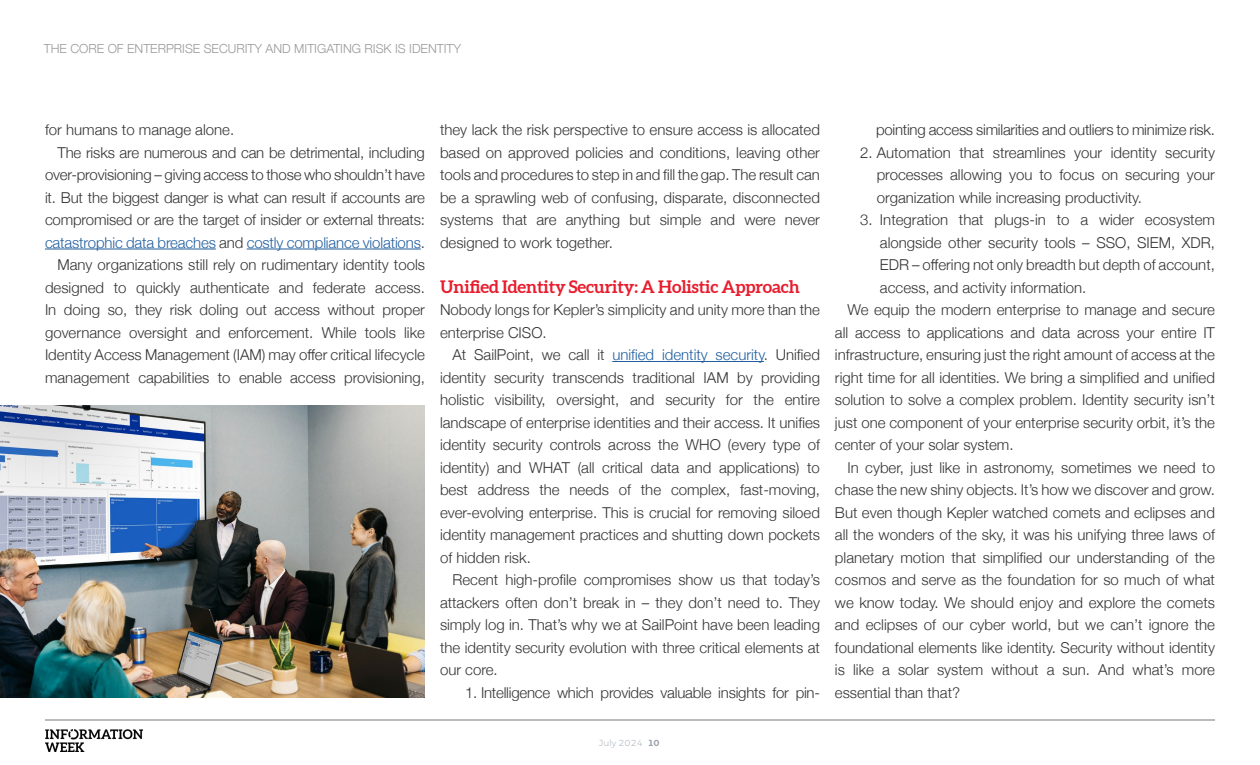
<style>
.page{position:relative;width:1260px;height:765px;background:#fff}
.page>*{position:absolute;margin:0;border:0;box-sizing:border-box;transform-origin:0 0}
.t1{font:700 17.5px "Aleo";letter-spacing:-.01em;color:#e81d2d}
.t2{font:300 15px/22.5px "Helvetica Neue";color:#333;text-align:justify}
.t3{font:300 15px "Helvetica Neue";letter-spacing:-.01em;color:#215e9e}
.t4{font:300 12.5px "Helvetica Neue";color:#999}
.t5{font:300 8.75px "Montserrat";color:#9ea5af}
.s1{color:#333}
.s2{color:#215e9e}
.s3{font-weight:700}
</style>
<div class="page">
<hr style="left:45px;top:249px;width:171px;height:1px;background:#215e9e">
<hr style="left:247px;top:249px;width:174px;height:1px;background:#215e9e">
<hr style="left:612px;top:361px;width:152px;height:1px;background:#215e9e">
<img style="left:0;top:405px;width:425px;height:293px">
<hr style="left:45px;top:720px;width:1170px;height:1px;background:#77787b">
<img style="left:45px;top:729px;width:97px;height:23px">
<p class="t4" style="left:44px;top:39px;width:419px">THE CORE OF ENTERPRISE SECURITY AND MITIGATING RISK IS IDENTITY</p>
<p class="t2" style="left:45px;top:117px;width:191px">for humans to manage alone.</p>
<p class="t2" style="left:57px;top:140px;width:369px">The risks are numerous and can be detrimental, including</p>
<p class="t2" style="left:45px;top:162px;width:382px">over-provisioning – giving access to those who shouldn’t have</p>
<p class="t2" style="left:45px;top:185px;width:381px">it. But the biggest danger is what can result if accounts are</p>
<p class="t2" style="left:45px;top:207px;width:381px">compromised or are the target of insider or external threats:</p>
<p class="t3" style="left:45px;top:230px;width:381px">catastrophic data breaches <span class="s1">and</span> costly compliance violations<span class="s1">.</span></p>
<p class="t2" style="left:57px;top:252px;width:369px">Many organizations still rely on rudimentary identity tools</p>
<p class="t2" style="left:45px;top:275px;width:381px">designed to quickly authenticate and federate access.</p>
<p class="t2" style="left:45px;top:297px;width:382px">In doing so, they risk doling out access without proper</p>
<p class="t2" style="left:45px;top:320px;width:381px">governance oversight and enforcement. While tools like</p>
<p class="t2" style="left:45px;top:342px;width:382px">Identity Access Management (IAM) may offer critical lifecycle</p>
<p class="t2" style="left:45px;top:365px;width:381px">management capabilities to enable access provisioning,</p>
<p class="t2" style="left:440px;top:117px;width:382px">they lack the risk perspective to ensure access is allocated based on approved policies and conditions, leaving other tools and procedures to step in and fill the gap. The result can be a sprawling web of confusing, disparate, disconnected systems that are anything but simple and were never designed to work together.</p>
<p class="t1" style="left:440px;top:275px;width:361px">Unified Identity Security: A Holistic Approach</p>
<p class="t2" style="left:440px;top:297px;width:381px">Nobody longs for Kepler’s simplicity and unity more than the enterprise CISO.</p>
<p class="t2" style="left:440px;top:342px;width:382px;text-indent:12px">At SailPoint, we call it <span class="s2">unified identity security</span>. Unified identity security transcends traditional IAM by providing holistic visibility, oversight, and security for the entire landscape of enterprise identities and their access. It unifies identity security controls across the WHO (every type of identity) and WHAT (all critical data and applications) to best address the needs of the complex, fast-moving, ever-evolving enterprise. This is crucial for removing siloed identity management practices and shutting down pockets of hidden risk.</p>
<p class="t2" style="left:440px;top:567px;width:382px;text-indent:12px">Recent high-profile compromises show us that today’s attackers often don’t break in – they don’t need to. They simply log in. That’s why we at SailPoint have been leading the identity security evolution with three critical elements at our core.</p>
<p class="t2" style="left:465px;top:680px;width:356px">1. Intelligence which provides valuable insights for pin-</p>
<p class="t2" style="left:876px;top:117px;width:341px">pointing access similarities and outliers to minimize risk.</p>
<p class="t2" style="left:877px;top:140px;width:340px;text-indent:-17px">2. Automation that streamlines your identity security processes allowing you to focus on securing your organization while increasing productivity.</p>
<p class="t2" style="left:860px;top:207px;width:356px">3. Integration that plugs-in to a wider ecosystem</p>
<p class="t2" style="left:880px;top:230px;width:336px">alongside other security tools – SSO, SIEM, XDR,</p>
<p class="t2" style="left:880px;top:252px;width:337px">EDR – offering not only breadth but depth of account,</p>
<p class="t2" style="left:880px;top:275px;width:208px">access, and activity information.</p>
<p class="t2" style="left:847px;top:297px;width:369px">We equip the modern enterprise to manage and secure</p>
<p class="t2" style="left:835px;top:320px;width:382px">all access to applications and data across your entire IT</p>
<p class="t2" style="left:835px;top:342px;width:381px">infrastructure, ensuring just the right amount of access at the</p>
<p class="t2" style="left:835px;top:365px;width:382px">right time for all identities. We bring a simplified and unified</p>
<p class="t2" style="left:835px;top:387px;width:381px">solution to solve a complex problem. Identity security isn’t</p>
<p class="t2" style="left:835px;top:410px;width:381px">just one component of your enterprise security orbit, it’s the</p>
<p class="t2" style="left:835px;top:432px;width:180px">center of your solar system.</p>
<p class="t2" style="left:847px;top:455px;width:369px">In cyber, just like in astronomy, sometimes we need to</p>
<p class="t2" style="left:835px;top:477px;width:381px">chase the new shiny objects. It’s how we discover and grow.</p>
<p class="t2" style="left:835px;top:500px;width:381px">But even though Kepler watched comets and eclipses and</p>
<p class="t2" style="left:835px;top:522px;width:382px">all the wonders of the sky, it was his unifying three laws of</p>
<p class="t2" style="left:835px;top:545px;width:382px">planetary motion that simplified our understanding of the</p>
<p class="t2" style="left:835px;top:567px;width:381px">cosmos and serve as the foundation for so much of what</p>
<p class="t2" style="left:835px;top:590px;width:382px">we know today. We should enjoy and explore the comets</p>
<p class="t2" style="left:835px;top:612px;width:382px">and eclipses of our cyber world, but we can’t ignore the</p>
<p class="t2" style="left:835px;top:635px;width:382px">foundational elements like identity. Security without identity</p>
<p class="t2" style="left:835px;top:657px;width:381px">is like a solar system without a sun. And what’s more</p>
<p class="t2" style="left:835px;top:680px;width:127px">essential than that?</p>
<p class="t5" style="left:599px;top:737px;width:62px">July 2024 <span class="s3">10</span></p>
</div>
